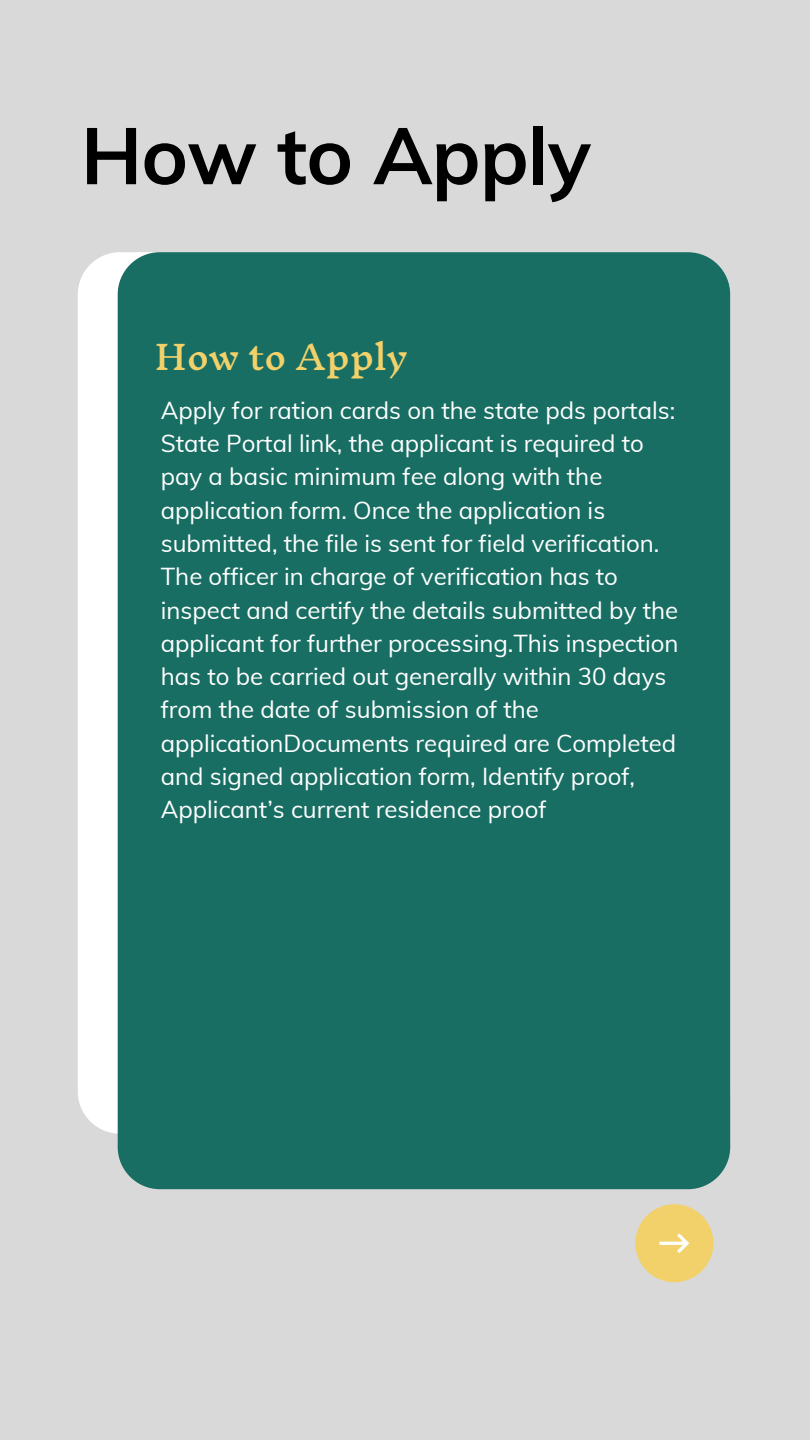
<style>
.page{position:relative;width:810px;height:1440px;background:#d9d9d9}
.page>*{position:absolute;margin:0;border:0;box-sizing:border-box;transform-origin:0 0}
.t1{font:700 79px "Muli";letter-spacing:-.01em;color:#000}
.t2{font:500 33.3px "Inknut Antiqua";color:#f2d16a}
.t3{font:24px/33.3px "Muli";color:#fff}
</style>
<div class="page">
<div style="left:78px;top:252px;width:652px;height:882px;background:#fff;border-radius:42px"></div>
<div style="left:118px;top:252px;width:612px;height:937px;background:#196e63;border-radius:42px"></div>
<svg style="left:635px;top:1204px;width:78px;height:78px"></svg>
<h1 class="t1" style="left:81px;top:105px;width:511px">How to Apply</h1>
<h2 class="t2" style="left:155px;top:339px;width:254px">How to Apply</h2>
<p class="t3" style="left:161px;top:393px;width:519px">Apply for ration cards on the state pds portals:<br>State Portal link, the applicant is required to pay a basic minimum fee along with the application form. Once the application is submitted, the file is sent for field verification.<br>The officer in charge of verification has to inspect and certify the details submitted by the applicant for further processing.This inspection has to be carried out generally within 30 days from the date of submission of the applicationDocuments required are Completed and signed application form, Identify proof, Applicant’s current residence proof</p>
</div>
